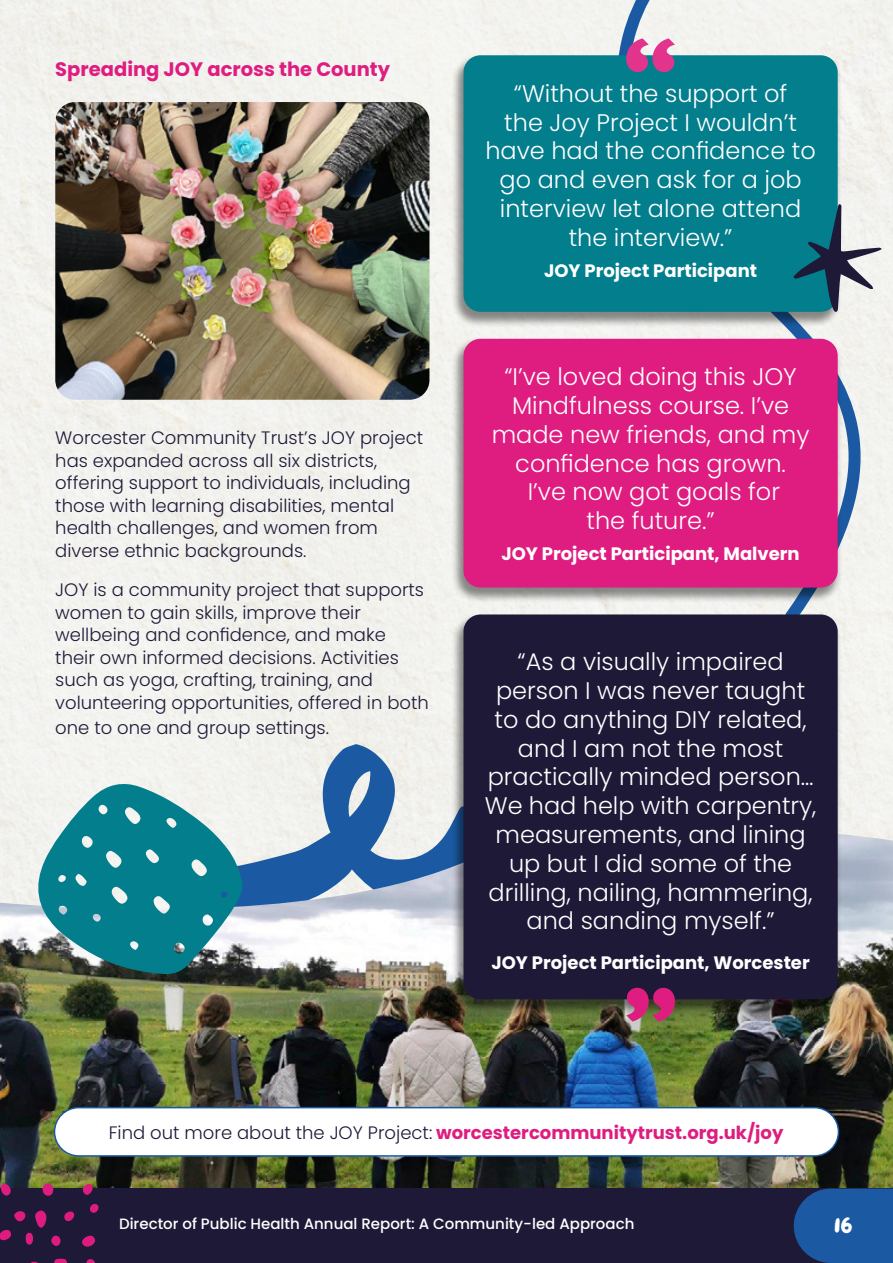
<style>
.page{position:relative;width:893px;height:1263px;background:#fff}
.page>*{position:absolute;margin:0;border:0;box-sizing:border-box;transform-origin:0 0}
.t1{font:300 24px/28.8px "Poppins";color:#fff;text-align:center}
.t2{font:21px "More Sugar";color:#fff}
.t3{font:700 19.5px "Poppins";color:#df1d80}
.t4{font:300 18px/22.5px "Poppins";color:#1f1938}
.t5{font:700 18px "Poppins";color:#fff}
.t6{font:700 18px "Poppins";color:#df1d80}
.t7{font:500 15px "Poppins";color:#fff}
.s1{font-weight:300;color:#1f1938}
</style>
<div class="page">
<img style="left:0;top:0;width:893px;height:1188px">
<svg style="left:580px;top:0;width:313px;height:634px"></svg>
<svg style="left:208px;top:744px;width:243px;height:83px;fill:#f0f0eb"></svg>
<img style="left:55px;top:102px;width:374px;height:298px">
<div style="left:451px;top:55px;width:391px;height:273px;background:#000;opacity:.45"></div>
<div style="left:463px;top:55px;width:375px;height:257px;background:#037e8d;border-radius:17px"></div>
<div style="left:451px;top:338px;width:391px;height:266px;background:#000;opacity:.45"></div>
<div style="left:463px;top:339px;width:375px;height:248px;background:#df1d80;border-radius:17px"></div>
<svg style="left:794px;top:204px;width:88px;height:108px"></svg>
<img style="left:0;top:827px;width:893px;height:98px">
<div style="left:451px;top:614px;width:391px;height:401px;background:#000;opacity:.45"></div>
<div style="left:463px;top:614px;width:375px;height:385px;background:#1f1938;border-radius:17px"></div>
<div style="left:55px;top:1108px;width:783px;height:48px;background:#fff;border-radius:24px"></div>
<div style="left:54px;top:1107px;width:785px;height:50px;border:2px solid #1b5aa2;border-radius:24px"></div>
<svg style="left:626px;top:38px;width:49px;height:34px"></svg>
<svg style="left:626px;top:988px;width:49px;height:33px"></svg>
<svg style="left:33px;top:781px;width:210px;height:193px"></svg>
<div style="left:0;top:1188px;width:893px;height:75px;background:#1f1938"></div>
<svg style="left:35px;top:1210px;width:11px;height:18px"></svg>
<svg style="left:30px;top:1261px;width:8px;height:2px"></svg>
<svg style="left:82px;top:1235px;width:13px;height:12px"></svg>
<div style="left:43px;top:1183px;width:10px;height:13px;background:#de1c80;border-radius:50%"></div>
<svg style="left:54px;top:1258px;width:13px;height:5px"></svg>
<svg style="left:1px;top:1183px;width:10px;height:13px"></svg>
<svg style="left:14px;top:1211px;width:11px;height:10px"></svg>
<div style="left:0;top:1230px;width:11px;height:10px;background:#de1c80;border-radius:4px"></div>
<svg style="left:83px;top:1184px;width:10px;height:11px"></svg>
<svg style="left:86px;top:1259px;width:9px;height:4px"></svg>
<svg style="left:64px;top:1211px;width:11px;height:10px"></svg>
<div style="left:26px;top:1233px;width:7px;height:12px;background:#de1c80;border-radius:50%"></div>
<div style="left:51px;top:1235px;width:10px;height:11px;background:#de1c80;border-radius:50%"></div>
<div style="left:90px;top:1204px;width:9px;height:9px;background:#de1c80;border-radius:4px"></div>
<svg style="left:794px;top:1188px;width:99px;height:75px"></svg>
<p class="t3" style="left:55px;top:58px;width:336px">Spreading JOY across the County</p>
<p class="t4" style="left:55px;top:427px;width:369px">Worcester Community Trust’s JOY project has expanded across all six districts, offering support to individuals, including those with learning disabilities, mental health challenges, and women from diverse ethnic backgrounds.</p>
<p class="t4" style="left:55px;top:579px;width:375px">JOY is a community project that supports women to gain skills, improve their wellbeing and confidence, and make their own informed decisions. Activities such as yoga, crafting, training, and volunteering opportunities, offered in both</p>
<p class="t4" style="left:55px;top:717px;width:275px">one to one and group settings.</p>
<p class="t1" style="left:485px;top:79px;width:332px">“Without the support of<br>the Joy Project I wouldn’t have had the confidence to go and even ask for a job interview let alone attend the interview.”</p>
<p class="t5" style="left:544px;top:260px;width:215px">JOY Project Participant</p>
<p class="t1" style="left:492px;top:363px;width:319px">“I’ve loved doing this JOY<br>Mindfulness course. I’ve made new friends, and my confidence has grown.<br>I’ve now got goals for<br>the future.”</p>
<p class="t5" style="left:501px;top:543px;width:300px">JOY Project Participant, Malvern</p>
<p class="t1" style="left:485px;top:647px;width:333px">“As a visually impaired person I was never taught to do anything DIY related, and I am not the most practically minded person…<br>We had help with carpentry, measurements, and lining up but I did some of the drilling, nailing, hammering, and sanding myself.”</p>
<p class="t5" style="left:491px;top:952px;width:320px">JOY Project Participant, Worcester</p>
<p class="t6" style="left:109px;top:1122px;width:676px"><span class="s1">Find out more about the JOY Project:</span> worcestercommunitytrust.org.uk/joy</p>
<p class="t7" style="left:119px;top:1215px;width:517px">Director of Public Health Annual Report: A Community-led Approach</p>
<p class="t2" style="left:834px;top:1209px;width:20px">16</p>
</div>
